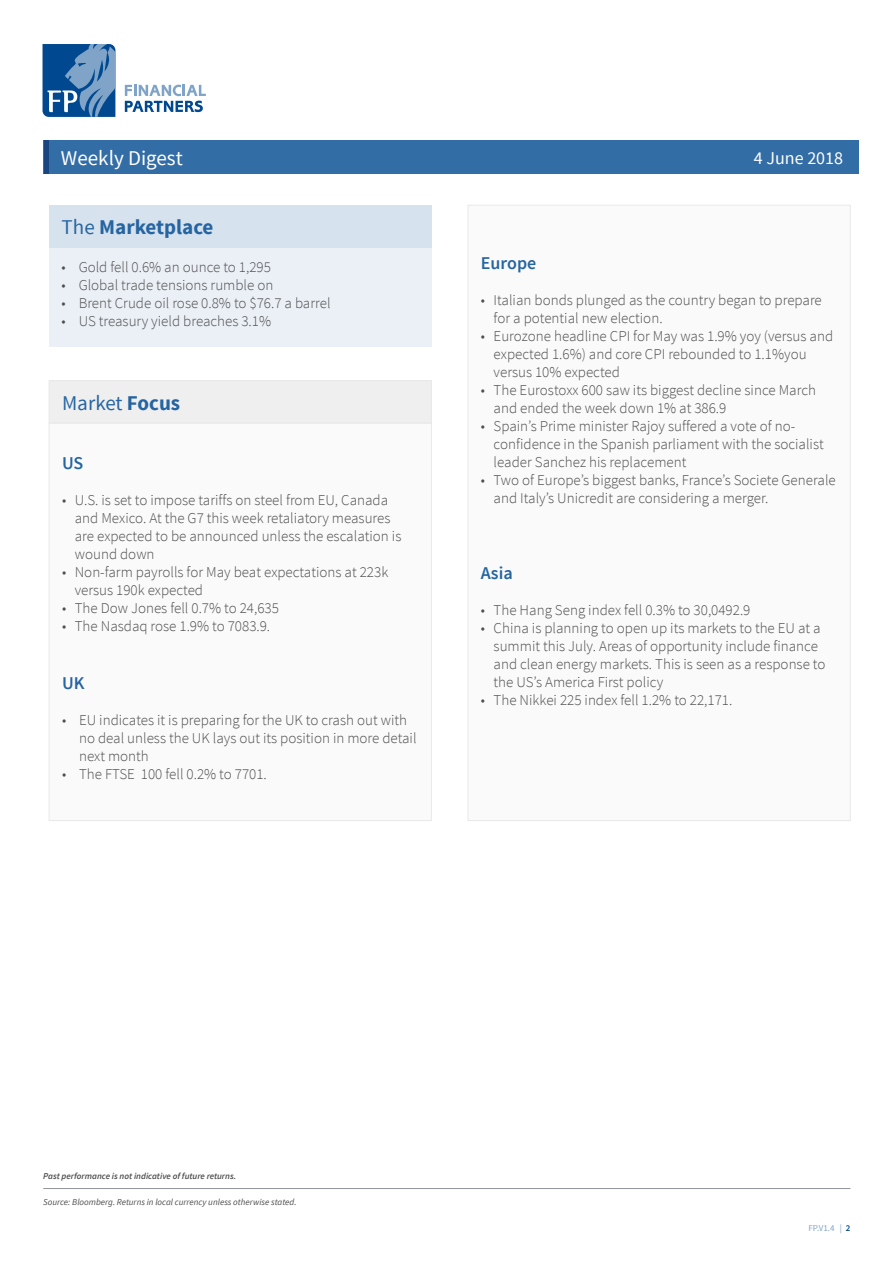
<style>
.page{position:relative;width:893px;height:1263px;background:#fff}
.page>*{position:absolute;margin:0;border:0;box-sizing:border-box;transform-origin:0 0}
.t1{font:700 21px "Source Sans Pro";color:#2665a1}
.t2{font:21px "Source Sans Pro";color:#fff}
.t3{font:21px "Source Sans Pro";color:#2665a1}
.t4{font:600 18px "Source Sans Pro";color:#2665a1}
.t5{font:18px "Source Sans Pro";color:#fff}
.t6{font:300 15px/18px "Source Sans Pro";color:#4d4d4f}
.t7{font:italic 9px "Source Sans Pro";color:#4d4d4f}
.t8{font:italic 600 9px "Source Sans Pro";color:#4d4d4f}
.t9{font:9px "Source Sans Pro";color:#80a4c8}
.s1{font-weight:400}
.s2{font-weight:700}
.s3{font-weight:600;color:#004990}
</style>
<div class="page">
<div style="left:44px;top:140px;width:815px;height:34px;background:#336da6"></div>
<svg style="left:125px;top:85px;width:81px;height:27px"></svg>
<svg style="left:43px;top:44px;width:72px;height:73px;background:#3e75ab"></svg>
<hr style="left:44px;top:140px;width:4px;height:34px;background:#194581">
<hr style="left:43px;top:1188px;width:807px;height:1px;background:#939598">
<div style="left:49px;top:248px;width:383px;height:99px;background:#ebf0f6"></div>
<div style="left:49px;top:205px;width:383px;height:43px;background:#d6e2ed"></div>
<div style="left:49px;top:423px;width:382px;height:397px;background:#fafafa"></div>
<div style="left:49px;top:423px;width:383px;height:398px;border:1px solid #e9e9ea"></div>
<div style="left:49px;top:381px;width:382px;height:42px;background:#efefef"></div>
<div style="left:49px;top:380px;width:383px;height:43px;border:1px solid #e9e9ea"></div>
<div style="left:468px;top:205px;width:382px;height:615px;background:#fafafa"></div>
<h1 class="t2" style="left:61px;top:145px;width:123px">Weekly Digest</h1>
<p class="t5" style="left:754px;top:147px;width:91px">4 June 2018</p>
<h1 class="t1" style="left:62px;top:214px;width:153px"><span class="s1">The</span> Marketplace</h1>
<p class="t6" style="left:62px;top:258px;width:211px">• Gold fell 0.6% an ounce to 1,295</p>
<p class="t6" style="left:62px;top:276px;width:213px">• Global trade tensions rumble on</p>
<p class="t6" style="left:62px;top:294px;width:270px">• Brent Crude oil rose 0.8% to $76.7 a barrel</p>
<p class="t6" style="left:62px;top:312px;width:211px">• US treasury yield breaches 3.1%</p>
<h1 class="t3" style="left:62px;top:390px;width:120px">Market <span class="s2">Focus</span></h1>
<p class="t4" style="left:62px;top:452px;width:23px">US</p>
<p class="t6" style="left:75px;top:491px;width:328px;text-indent:-13px">• U.S. is set to impose tariffs on steel from EU, Canada and Mexico. At the G7 this week retaliatory measures are expected to be announced unless the escalation is wound down</p>
<p class="t6" style="left:75px;top:563px;width:315px;text-indent:-13px">• Non-farm payrolls for May beat expectations at 223k versus 190k expected</p>
<p class="t6" style="left:62px;top:599px;width:218px">• The Dow Jones fell 0.7% to 24,635</p>
<p class="t6" style="left:62px;top:617px;width:210px">• The Nasdaq rose 1.9% to 7083.9.</p>
<p class="t4" style="left:62px;top:671px;width:24px">UK</p>
<p class="t6" style="left:79px;top:711px;width:339px;text-indent:-17px">• EU indicates it is preparing for the UK to crash out with no deal unless the UK lays out its position in more detail next month</p>
<p class="t6" style="left:62px;top:765px;width:206px">• The FTSE 100 fell 0.2% to 7701.</p>
<p class="t4" style="left:481px;top:252px;width:57px">Europe</p>
<p class="t6" style="left:494px;top:291px;width:330px;text-indent:-13px">• Italian bonds plunged as the country began to prepare for a potential new election.</p>
<p class="t6" style="left:494px;top:327px;width:341px;text-indent:-13px">• Eurozone headline CPI for May was 1.9% yoy (versus and expected 1.6%) and core CPI rebounded to 1.1%you versus 10% expected</p>
<p class="t6" style="left:494px;top:381px;width:324px;text-indent:-13px">• The Eurostoxx 600 saw its biggest decline since March and ended the week down 1% at 386.9</p>
<p class="t6" style="left:494px;top:417px;width:332px;text-indent:-13px">• Spain’s Prime minister Rajoy suffered a vote of no&shy;confidence in the Spanish parliament with the socialist leader Sanchez his replacement</p>
<p class="t6" style="left:494px;top:471px;width:344px;text-indent:-13px">• Two of Europe’s biggest banks, France’s Societe Generale and Italy’s Unicredit are considering a merger.</p>
<p class="t4" style="left:481px;top:561px;width:33px">Asia</p>
<p class="t6" style="left:481px;top:601px;width:271px">• The Hang Seng index fell 0.3% to 30,0492.9</p>
<p class="t6" style="left:494px;top:619px;width:333px;text-indent:-13px">• China is planning to open up its markets to the EU at a summit this July. Areas of opportunity include finance and clean energy markets. This is seen as a response to the US’s America First policy</p>
<p class="t6" style="left:481px;top:691px;width:253px">• The Nikkei 225 index fell 1.2% to 22,171.</p>
<p class="t8" style="left:43px;top:1170px;width:194px">Past performance is not indicative of future returns.</p>
<p class="t7" style="left:43px;top:1196px;width:255px">Source: Bloomberg. Returns in local currency unless otherwise stated.</p>
<p class="t9" style="left:808px;top:1223px;width:43px">FP.V1.4 | <span class="s3">2</span></p>
</div>
